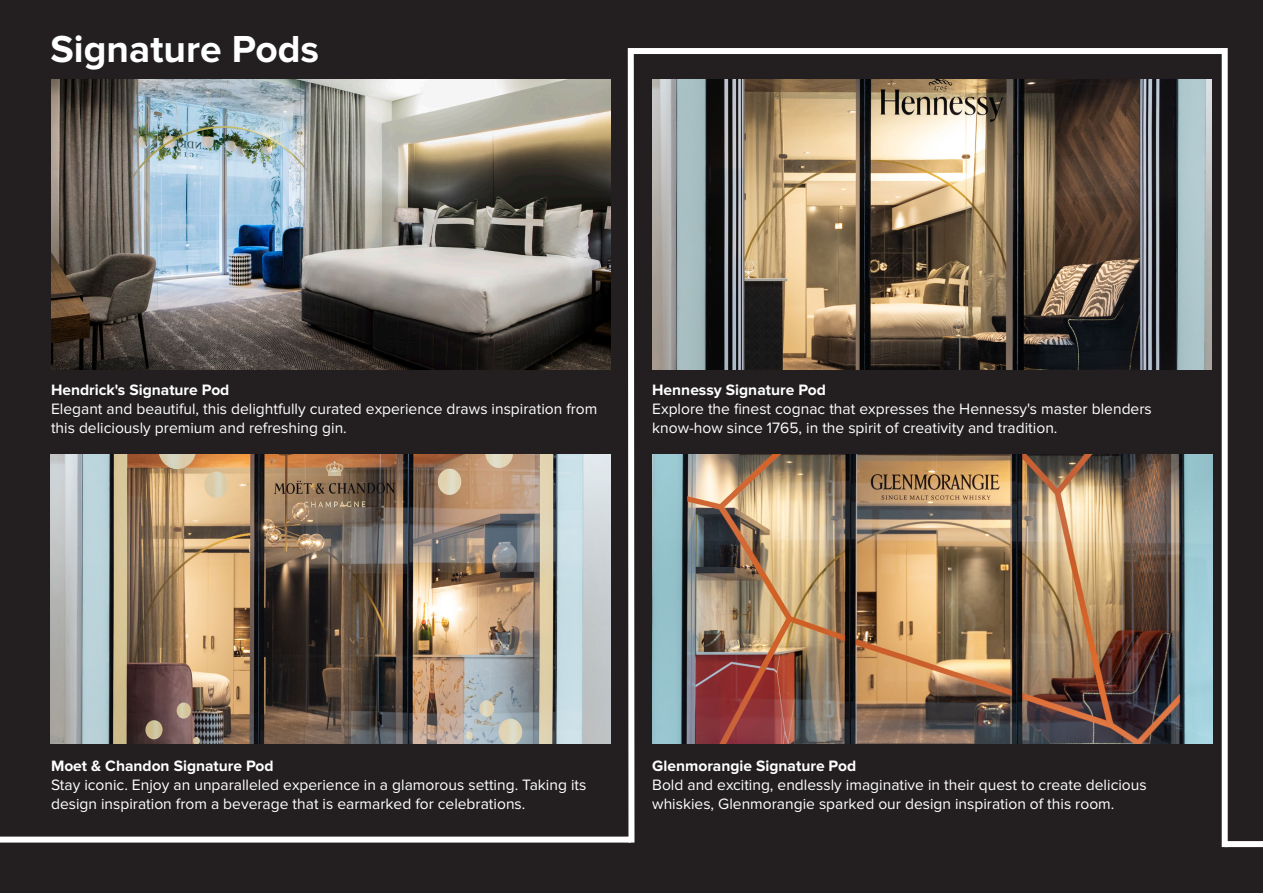
<style>
.page{position:relative;width:1263px;height:893px;background:#231f20}
.page>*{position:absolute;margin:0;border:0;box-sizing:border-box;transform-origin:0 0}
.t1{font:700 39px "Proxima Nova";color:#fff}
.t2{font:15.6px/18.8px "Proxima Nova";color:#fff}
.t3{font:700 15.6px "Proxima Nova";color:#fff}
</style>
<div class="page">
<img style="left:51px;top:80px;width:559px;height:289px">
<img style="left:51px;top:454px;width:559px;height:290px">
<div style="left:0;top:837px;width:631px;height:6px;background:#fff"></div>
<svg style="left:1231px;top:841px;width:32px;height:7px"></svg>
<svg style="left:625px;top:48px;width:606px;height:800px"></svg>
<div style="left:1222px;top:48px;width:6px;height:799px;background:#fff"></div>
<p class="t1" style="left:51px;top:27px;width:270px">Signature Pods</p>
<p class="t3" style="left:51px;top:381px;width:180px">Hendrick's Signature Pod</p>
<p class="t2" style="left:51px;top:400px;width:548px">Elegant and beautiful, this delightfully curated experience draws inspiration from this deliciously premium and refreshing gin.</p>
<p class="t3" style="left:652px;top:381px;width:175px">Hennessy Signature Pod</p>
<p class="t2" style="left:652px;top:400px;width:501px">Explore the finest cognac that expresses the Hennessy's master blenders</p>
<p class="t2" style="left:652px;top:418px;width:407px">know-how since 1765, in the spirit of creativity and tradition.</p>
<p class="t3" style="left:51px;top:757px;width:224px">Moet &amp; Chandon Signature Pod</p>
<p class="t2" style="left:51px;top:775px;width:537px">Stay iconic. Enjoy an unparalleled experience in a glamorous setting. Taking its design inspiration from a beverage that is earmarked for celebrations.</p>
<p class="t3" style="left:652px;top:757px;width:205px">Glenmorangie Signature Pod</p>
<p class="t2" style="left:652px;top:775px;width:496px">Bold and exciting, endlessly imaginative in their quest to create delicious whiskies, Glenmorangie sparked our design inspiration of this room.</p>
</div>
